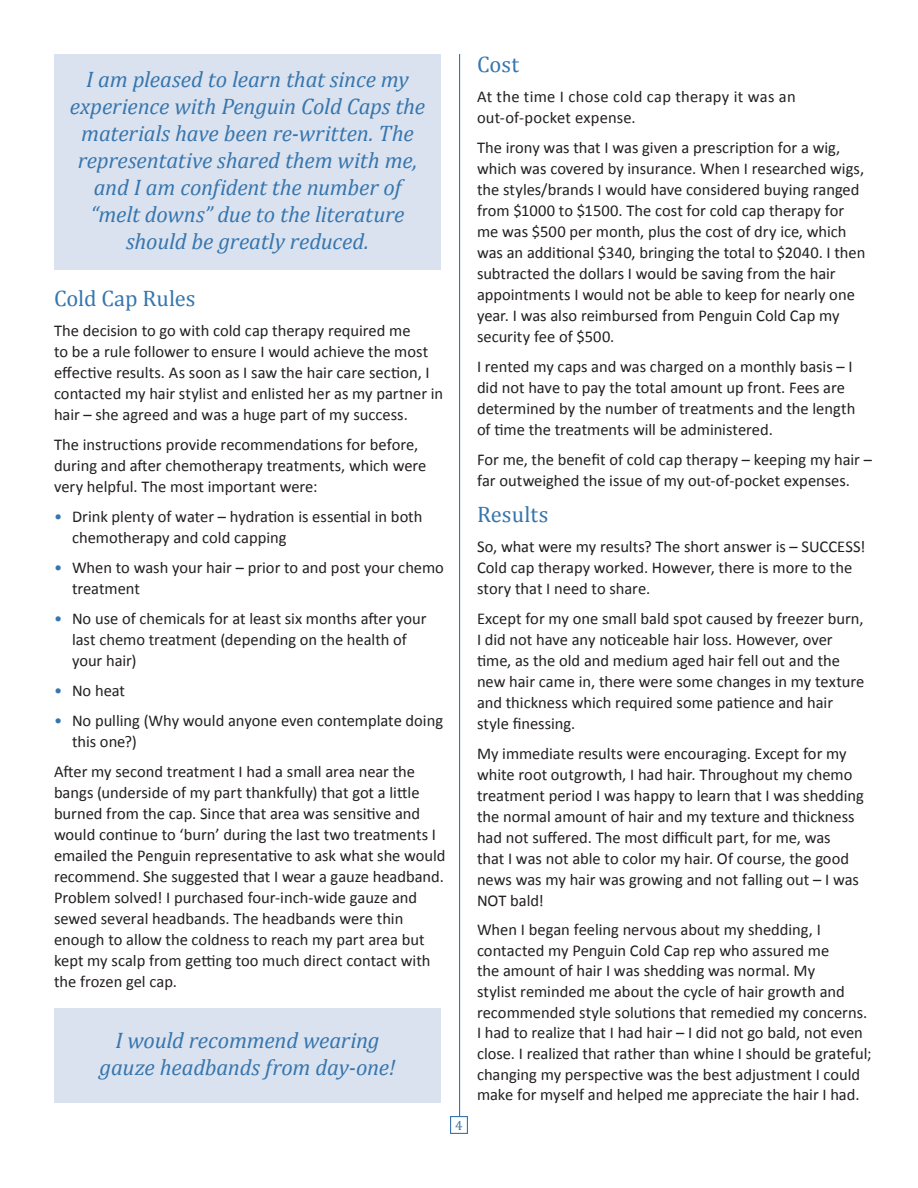
<style>
.page{position:relative;width:918px;height:1188px;background:#fff}
.page>*{position:absolute;margin:0;border:0;box-sizing:border-box;transform-origin:0 0}
.t1{font:italic 22.5px/27px "Cambria";letter-spacing:-.01em;color:#3676ae;text-align:center}
.t2{font:22.5px "Cambria";color:#3676ae}
.t3{font:16.5px/21px "Calibri";color:#231f20}
.t4{font:13.5px "Cambria";color:#3676ae}
.s1{color:#3676ae}
</style>
<div class="page">
<hr style="left:459px;top:54px;width:1px;height:1062px;background:#3676ae">
<div style="left:54px;top:54px;width:387px;height:216px;background:#dbe2ef"></div>
<div style="left:450px;top:1116px;width:18px;height:18px;border:1px solid #3676ae"></div>
<div style="left:54px;top:1008px;width:387px;height:94px;background:#dbe2ef"></div>
<p class="t1" style="left:70px;top:65px;width:357px">I am pleased to learn that since my experience with Penguin Cold Caps the materials have been re-written. The representative shared them with me, and I am confident the number of “melt downs” due to the literature should be greatly reduced.</p>
<h1 class="t2" style="left:54px;top:285px;width:143px">Cold Cap Rules</h1>
<p class="t3" style="left:54px;top:319px;width:391px">The decision to go with cold cap therapy required me<br>to be a rule follower to ensure I would achieve the most effective results. As soon as I saw the hair care section, I contacted my hair stylist and enlisted her as my partner in hair – she agreed and was a huge part of my success.</p>
<p class="t3" style="left:54px;top:433px;width:374px">The instructions provide recommendations for before, during and after chemotherapy treatments, which were very helpful. The most important were:</p>
<p class="t3" style="left:72px;top:505px;width:352px;text-indent:-18px"><span class="s1">•</span> Drink plenty of water – hydration is essential in both chemotherapy and cold capping</p>
<p class="t3" style="left:72px;top:556px;width:374px;text-indent:-18px"><span class="s1">•</span> When to wash your hair – prior to and post your chemo treatment</p>
<p class="t3" style="left:72px;top:607px;width:356px;text-indent:-18px"><span class="s1">•</span> No use of chemicals for at least six months after your last chemo treatment (depending on the health of your hair)</p>
<p class="t3" style="left:54px;top:679px;width:73px"><span class="s1">•</span> No heat</p>
<p class="t3" style="left:72px;top:709px;width:373px;text-indent:-18px"><span class="s1">•</span> No pulling (Why would anyone even contemplate doing this one?)</p>
<p class="t3" style="left:54px;top:760px;width:393px">After my second treatment I had a small area near the bangs (underside of my part thankfully) that got a little burned from the cap. Since that area was sensitive and would continue to ‘burn’ during the last two treatments I emailed the Penguin representative to ask what she would recommend. She suggested that I wear a gauze headband.<br>Problem solved! I purchased four-inch-wide gauze and sewed several headbands. The headbands were thin enough to allow the coldness to reach my part area but kept my scalp from getting too much direct contact with the frozen gel cap.</p>
<h1 class="t1" style="left:100px;top:1026px;width:297px">I would recommend wearing gauze headbands from day-one!</h1>
<p class="t4" style="left:455px;top:1117px;width:9px">4</p>
<h1 class="t2" style="left:477px;top:51px;width:44px">Cost</h1>
<p class="t3" style="left:477px;top:85px;width:320px">At the time I chose cold cap therapy it was an out-of-pocket expense.</p>
<p class="t3" style="left:477px;top:136px;width:390px">The irony was that I was given a prescription for a wig, which was covered by insurance. When I researched wigs, the styles/brands I would have considered buying ranged from $1000 to $1500. The cost for cold cap therapy for me was $500 per month, plus the cost of dry ice, which was an additional $340, bringing the total to $2040. I then subtracted the dollars I would be saving from the hair appointments I would not be able to keep for nearly one year. I was also reimbursed from Penguin Cold Cap my security fee of $500.</p>
<p class="t3" style="left:477px;top:355px;width:380px">I rented my caps and was charged on a monthly basis – I did not have to pay the total amount up front. Fees are determined by the number of treatments and the length of time the treatments will be administered.</p>
<p class="t3" style="left:477px;top:448px;width:397px">For me, the benefit of cold cap therapy – keeping my hair – far outweighed the issue of my out-of-pocket expenses.</p>
<h1 class="t2" style="left:477px;top:501px;width:73px">Results</h1>
<p class="t3" style="left:477px;top:535px;width:390px">So, what were my results? The short answer is – SUCCESS!<br>Cold cap therapy worked. However, there is more to the story that I need to share.</p>
<p class="t3" style="left:477px;top:607px;width:389px">Except for my one small bald spot caused by freezer burn, I did not have any noticeable hair loss. However, over time, as the old and medium aged hair fell out and the new hair came in, there were some changes in my texture and thickness which required some patience and hair style finessing.</p>
<p class="t3" style="left:477px;top:742px;width:389px">My immediate results were encouraging. Except for my white root outgrowth, I had hair. Throughout my chemo treatment period I was happy to learn that I was shedding the normal amount of hair and my texture and thickness had not suffered. The most difficult part, for me, was<br>that I was not able to color my hair. Of course, the good news was my hair was growing and not falling out – I was NOT bald!</p>
<p class="t3" style="left:477px;top:919px;width:396px">When I began feeling nervous about my shedding, I contacted my Penguin Cold Cap rep who assured me<br>the amount of hair I was shedding was normal. My<br>stylist reminded me about the cycle of hair growth and recommended style solutions that remedied my concerns.<br>I had to realize that I had hair – I did not go bald, not even close. I realized that rather than whine I should be grateful; changing my perspective was the best adjustment I could make for myself and helped me appreciate the hair I had.</p>
</div>
